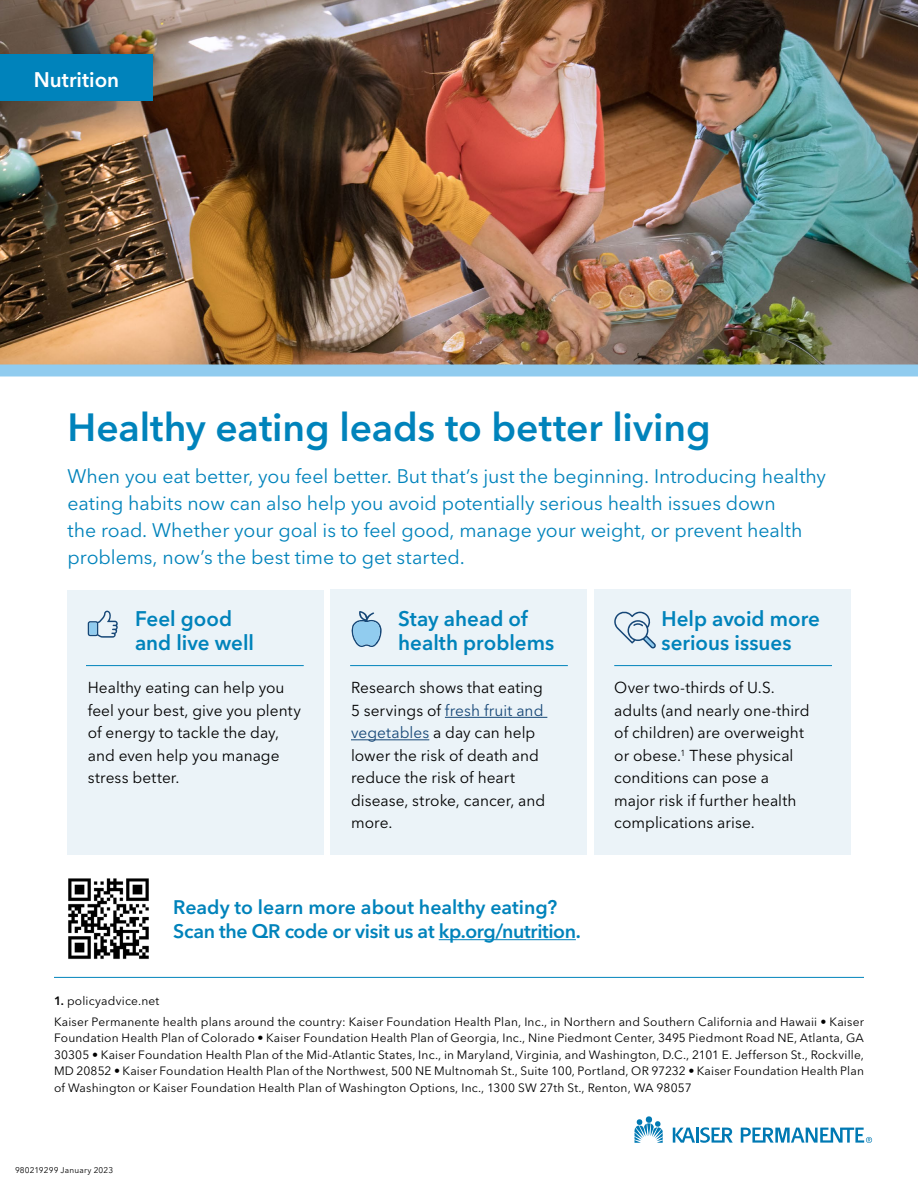
<style>
.page{position:relative;width:918px;height:1188px;background:#fff}
.page>*{position:absolute;margin:0;border:0;box-sizing:border-box;transform-origin:0 0}
.t1{font:600 39px "Avenir Next LT Pro";letter-spacing:-.005em;color:#0083bb}
.t2{font:600 21px/24px "Avenir Next LT Pro";color:#0083bb}
.t3{font:600 21px "Avenir Next LT Pro";letter-spacing:.005em;color:#fff}
.t4{font:19.5px/27px "Avenir Next LT Pro";letter-spacing:-.005em;color:#0083bb}
.t5{font:600 19.5px/24px "Avenir Next LT Pro";letter-spacing:-.01em;color:#0083bb}
.t6{font:15.75px/22.5px "Avenir Next LT Pro";letter-spacing:.005em;color:#000}
.t7{font:12px/16.5px "Avenir Next LT Pro";letter-spacing:.015em;color:#000;text-align:justify}
.t8{font:8.25px "Avenir Next LT Pro";letter-spacing:.02em;color:#000}
.s1{color:#164777}
.s2{font-weight:600}
</style>
<div class="page">
<img style="left:0;top:0;width:918px;height:364px">
<div style="left:68px;top:590px;width:256px;height:265px;background:#ebf3f8"></div>
<div style="left:331px;top:590px;width:256px;height:265px;background:#ebf3f8"></div>
<hr style="left:445px;top:717px;width:102px;height:1px;background:#164777">
<hr style="left:351px;top:739px;width:78px;height:1px;background:#164777">
<div style="left:594px;top:590px;width:256px;height:265px;background:#ebf3f8"></div>
<hr style="left:86px;top:665px;width:218px;height:1px;background:#0083bb">
<hr style="left:350px;top:665px;width:218px;height:1px;background:#0083bb">
<hr style="left:614px;top:665px;width:218px;height:1px;background:#0083bb">
<div style="left:0;top:54px;width:153px;height:46px;background:#0083bb"></div>
<svg style="left:351px;top:611px;width:31px;height:36px"></svg>
<svg style="left:614px;top:611px;width:42px;height:37px"></svg>
<svg style="left:88px;top:611px;width:30px;height:27px"></svg>
<div style="left:0;top:364px;width:918px;height:12px;background:#91ccef"></div>
<img style="left:68px;top:878px;width:81px;height:81px">
<svg style="left:634px;top:1118px;width:29px;height:25px"></svg>
<div style="left:646px;top:1116px;width:6px;height:7px;background:#0079b3;border-radius:50%"></div>
<svg style="left:673px;top:1127px;width:60px;height:16px"></svg>
<svg style="left:741px;top:1128px;width:131px;height:15px"></svg>
<hr style="left:54px;top:977px;width:810px;height:1px;background:#0083bb">
<hr style="left:439px;top:939px;width:137px;height:1px;background:#0083bb">
<p class="t3" style="left:34px;top:67px;width:87px">Nutrition</p>
<p class="t1" style="left:68px;top:404px;width:645px">Healthy eating leads to better living</p>
<p class="t4" style="left:68px;top:463px;width:760px">When you eat better, you feel better. But that’s just the beginning. Introducing healthy eating habits now can also help you avoid potentially serious health issues down<br>the road. Whether your goal is to feel good, manage your weight, or prevent health problems, now’s the best time to get started.</p>
<p class="t2" style="left:135px;top:606px;width:121px">Feel good and live well</p>
<p class="t6" style="left:88px;top:676px;width:215px">Healthy eating can help you feel your best, give you plenty of energy to tackle the day, and even help you manage stress better.</p>
<p class="t2" style="left:398px;top:606px;width:158px">Stay ahead of health problems</p>
<p class="t6" style="left:351px;top:676px;width:196px">Research shows that eating<br>5 servings of <span class="s1">fresh fruit and vegetables</span> a day can help lower the risk of death and reduce the risk of heart disease, stroke, cancer, and more.</p>
<p class="t5" style="left:173px;top:895px;width:409px">Ready to learn more about healthy eating?<br>Scan the QR code or visit us at kp.org/nutrition.</p>
<p class="t2" style="left:662px;top:606px;width:160px">Help avoid more serious issues</p>
<p class="t6" style="left:614px;top:676px;width:197px">Over two-thirds of U.S. adults (and nearly one-third of children) are overweight or obese.<sup>1</sup> These physical conditions can pose a major risk if further health complications arise.</p>
<p class="t7" style="left:54px;top:992px;width:107px"><span class="s2">1.</span> policyadvice.net</p>
<p class="t7" style="left:54px;top:1013px;width:812px">Kaiser Permanente health plans around the country: Kaiser Foundation Health Plan, Inc., in Northern and Southern California and Hawaii • Kaiser Foundation Health Plan of Colorado • Kaiser Foundation Health Plan of Georgia, Inc., Nine Piedmont Center, 3495 Piedmont Road NE, Atlanta, GA 30305 • Kaiser Foundation Health Plan of the Mid-Atlantic States, Inc., in Maryland, Virginia, and Washington, D.C., 2101 E. Jefferson St., Rockville, MD 20852 • Kaiser Foundation Health Plan of the Northwest, 500 NE Multnomah St., Suite 100, Portland, OR 97232 • Kaiser Foundation Health Plan of Washington or Kaiser Foundation Health Plan of Washington Options, Inc., 1300 SW 27th St., Renton, WA 98057</p>
<p class="t8" style="left:15px;top:1165px;width:100px">980219299 January 2023</p>
</div>
